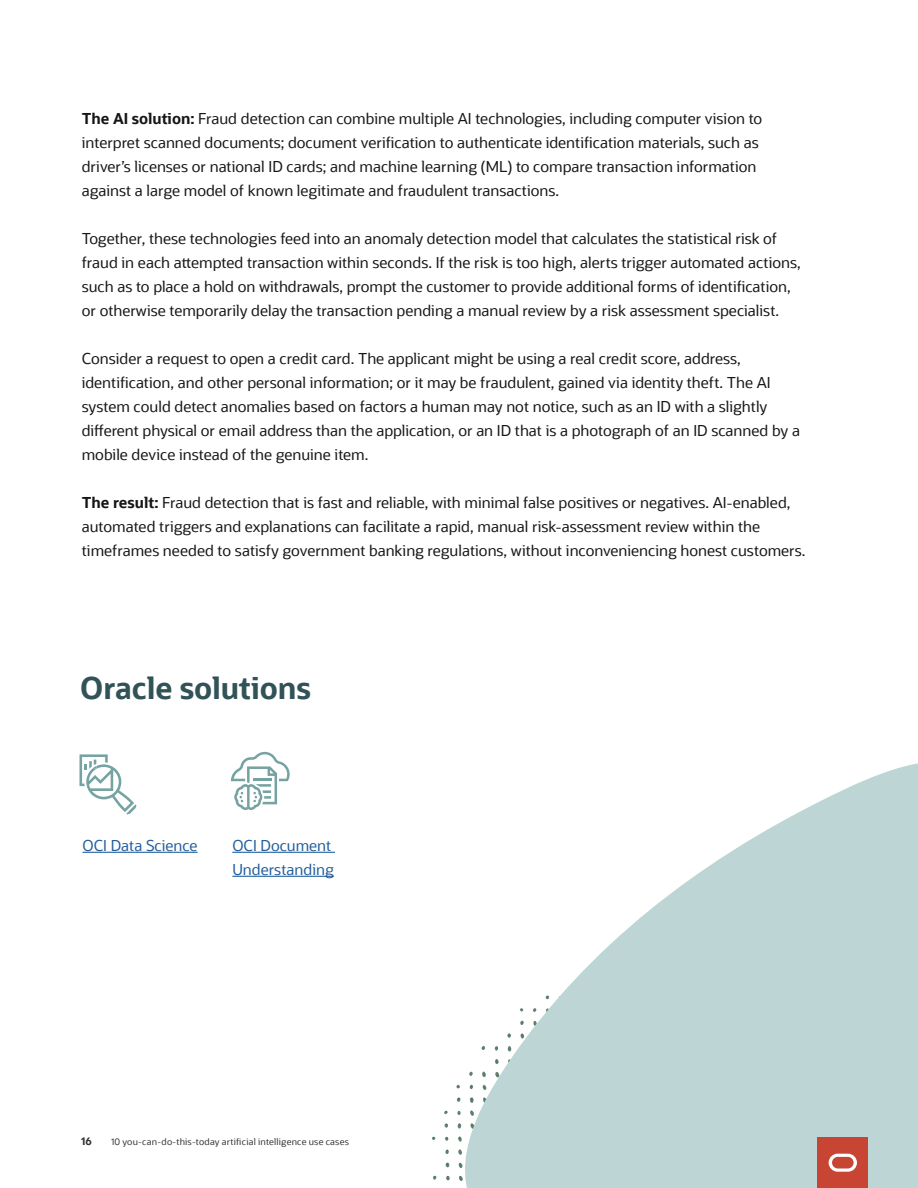
<style>
.page{position:relative;width:918px;height:1188px;background:#fff}
.page>*{position:absolute;margin:0;border:0;box-sizing:border-box;transform-origin:0 0}
.A__Boilerplate_heade{font:700 30px "Oracle Sans";color:#315357}
.A__Body_Heading{font:15px/24px "Oracle Sans";color:#171615}
.Component_Body_Copy{font:15px/24px "Oracle Sans";color:#215e9e}
.t1{font:700 10.5px "Oracle Sans";color:#333}
.t2{font:9px "Oracle Sans";letter-spacing:.025em;color:#333}
.s1{font-weight:700}
</style>
<div class="page">
<svg style="left:231px;top:752px;width:59px;height:58px"></svg>
<svg style="left:444px;top:763px;width:474px;height:425px;fill:#bdd5d5"></svg>
<svg style="left:79px;top:754px;width:57px;height:60px"></svg>
<hr style="left:82px;top:852px;width:116px;height:1px;background:#215e9e">
<hr style="left:232px;top:852px;width:103px;height:1px;background:#215e9e">
<hr style="left:232px;top:876px;width:102px;height:1px;background:#215e9e">
<div style="left:818px;top:1137px;width:50px;height:51px;background:#c84534"></div>
<svg style="left:829px;top:1154px;width:28px;height:18px"></svg>
<p class="A__Body_Heading" style="left:82px;top:106px;width:682px"><span class="s1">The AI solution:</span> Fraud detection can combine multiple AI technologies, including computer vision to interpret scanned documents; document verification to authenticate identification materials, such as driver’s licenses or national ID cards; and machine learning (ML) to compare transaction information against a large model of known legitimate and fraudulent transactions.</p>
<p class="A__Body_Heading" style="left:82px;top:226px;width:721px">Together, these technologies feed into an anomaly detection model that calculates the statistical risk of fraud in each attempted transaction within seconds. If the risk is too high, alerts trigger automated actions, such as to place a hold on withdrawals, prompt the customer to provide additional forms of identification, or otherwise temporarily delay the transaction pending a manual review by a risk assessment specialist.</p>
<p class="A__Body_Heading" style="left:82px;top:346px;width:720px">Consider a request to open a credit card. The applicant might be using a real credit score, address, identification, and other personal information; or it may be fraudulent, gained via identity theft. The AI system could detect anomalies based on factors a human may not notice, such as an ID with a slightly different physical or email address than the application, or an ID that is a photograph of an ID scanned by a mobile device instead of the genuine item.</p>
<p class="A__Body_Heading" style="left:82px;top:490px;width:725px"><span class="s1">The result:</span> Fraud detection that is fast and reliable, with minimal false positives or negatives. AI-enabled, automated triggers and explanations can facilitate a rapid, manual risk-assessment review within the timeframes needed to satisfy government banking regulations, without inconveniencing honest customers.</p>
<p class="A__Boilerplate_heade" style="left:80px;top:669px;width:232px">Oracle solutions</p>
<p class="Component_Body_Copy" style="left:82px;top:834px;width:117px">OCI Data Science</p>
<p class="Component_Body_Copy" style="left:232px;top:834px;width:103px">OCI Document<br>Understanding</p>
<p class="t1" style="left:81px;top:1135px;width:12px">16</p>
<p class="t2" style="left:111px;top:1137px;width:239px">10 you-can-do-this-today artificial intelligence use cases</p>
</div>
